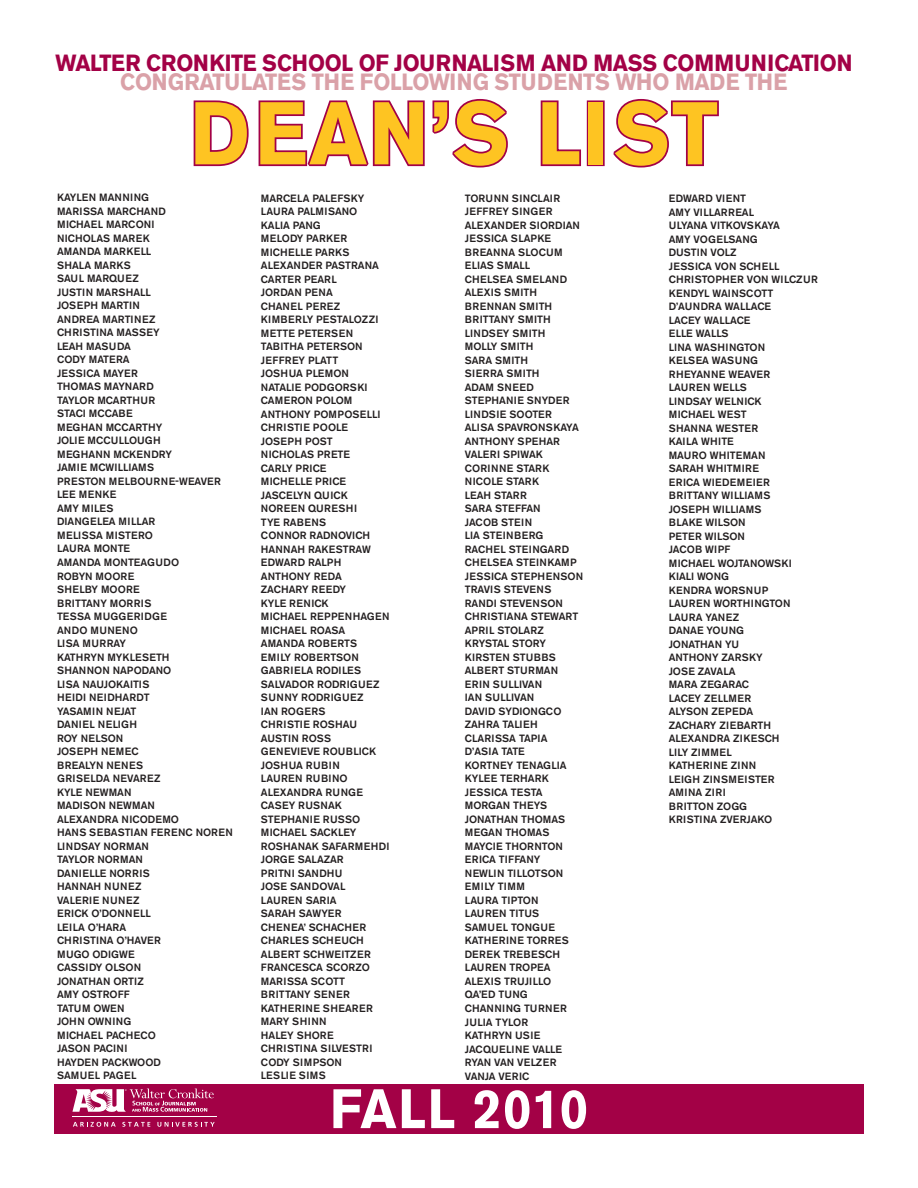
<style>
.page{position:relative;width:918px;height:1188px;background:#fff}
.page>*{position:absolute;margin:0;border:0;box-sizing:border-box;transform-origin:0 0}
.t1{font:700 88.05px "Akzidenz Grotesk Pro";letter-spacing:.025em;color:#fec422;scale:.93 1}
.t2{font:700 55.05px "Akzidenz Grotesk Pro";letter-spacing:-.005em;color:#fff;scale:.93 1}
.t3{font:700 23.25px "Akzidenz Grotesk Pro";letter-spacing:-.005em;color:#a30146;scale:.93 1}
.t4{font:700 23.25px "Akzidenz Grotesk Pro";letter-spacing:.005em;color:#daa1a8;scale:.93 1}
.t5{font:500 10.5px/13.5px "Akzidenz Grotesk Pro";color:#231f20}
.t6{font:500 10.5px/13.5px "Akzidenz Grotesk Pro";letter-spacing:.02em;color:#231f20}
.t7{font:500 10.5px "Akzidenz Grotesk Pro";letter-spacing:.04em;color:#231f20}
</style>
<div class="page">
<div style="left:54px;top:1084px;width:810px;height:50px;background:#a30146"></div>
<svg style="left:193px;top:100px;width:56px;height:67px"></svg>
<svg style="left:258px;top:99px;width:250px;height:69px"></svg>
<svg style="left:540px;top:100px;width:41px;height:67px"></svg>
<div style="left:587px;top:100px;width:18px;height:66px;border:4px solid #a30146"></div>
<svg style="left:613px;top:99px;width:106px;height:69px"></svg>
<hr style="left:72px;top:1117px;width:145px;height:1px;background:#fff">
<svg style="left:73px;top:1122px;width:43px;height:5px"></svg>
<svg style="left:122px;top:1122px;width:28px;height:5px"></svg>
<svg style="left:157px;top:1122px;width:58px;height:5px"></svg>
<svg style="left:72px;top:1089px;width:142px;height:23px"></svg>
<h3 class="t3" style="left:56px;top:48px;width:36px">WALTE</h3>
<h3 class="t3" style="left:126px;top:48px;width:365px">R CRON KITE SCHOOL OF JOURNALIS</h3>
<h3 class="t3" style="left:516px;top:48px;width:45px">M AND</h3>
<h3 class="t3" style="left:593px;top:48px;width:18px">MASS</h3>
<h3 class="t3" style="left:663px;top:48px;width:108px">COMMUNICATI</h3>
<h3 class="t3" style="left:820px;top:48px;width:33px">ON</h3>
<h3 class="t4" style="left:120px;top:67px;width:145px">CONGRATULATES</h3>
<h3 class="t4" style="left:312px;top:67px;width:142px">THE FOLLOWIN</h3>
<h3 class="t4" style="left:473px;top:67px;width:86px">G STUDENTS</h3>
<h3 class="t4" style="left:615px;top:67px;width:103px">WHO MADE</h3>
<h3 class="t4" style="left:745px;top:67px;width:45px">THE</h3>
<h1 class="t1" style="left:190px;top:76px;width:569px">DEAN’S LIST</h1>
<p class="t5" style="left:57px;top:191px;width:111px;text-indent:73px">ING<br>MARISSA MARCHAN D<br>M ICHAEL MARCON I<br>NICHOLAS MAREK<br>AMAN DA MARKELL<br>SHALA MARKS<br>SAUL MARQUEZ<br>JUSTIN MARSHALL<br>JOSEPH MARTIN<br>AN DREA MARTIN EZ<br>CHRISTINA MASSEY<br>LEAH MASUDA<br>CODY MATERA<br>JESSICA MAYER<br>THOMAS MAYNARD<br>TAYLOR MCARTHUR<br>STACI MCCABE<br>M EGHAN MCCARTHY<br>JOLIE MCCULLOUGH<br>M EGHANN</p>
<p class="t5" style="left:57px;top:191px;width:51px">KAYLEN MANN</p>
<p class="t5" style="left:57px;top:447px;width:166px;text-indent:57px">MCKEN DRY<br>JAMIE MCWILLIAMS<br>PRESTON M ELBOURN E-WEAVER<br>LEE MENKE<br>AMY M ILES<br>DIANGELEA M ILLAR<br>M ELISSA MISTERO<br>LAURA MONTE<br>AMAN DA MONTEAGUDO<br>ROBYN MOORE<br>SHELBY MOORE<br>BRITTANY MORRIS<br>TESSA M UGGERIDGE<br>ANDO MUNENO<br>LISA MURRAY<br>KATHRYN MYKLESETH<br>SHANN</p>
<p class="t5" style="left:57px;top:663px;width:116px;text-indent:37px">ON NAPODAN O<br>LISA NAUJOKAITIS<br>H EIDI NEIDHARDT<br>YASAMIN NEJAT<br>DAN</p>
<p class="t5" style="left:57px;top:717px;width:123px;text-indent:22px">IEL NELIGH<br>ROY NELSON<br>JOSEPH NEMEC<br>BREALYN NEN ES<br>GRISELDA NEVAREZ<br>KYLE NEWMAN<br>MADISON NEWMAN<br>ALEXAN DRA NICODEMO<br>HAN</p>
<p class="t5" style="left:57px;top:825px;width:176px;text-indent:22px">S SEBASTIAN FERENC NOREN<br>LIN DSAY NORMAN<br>TAYLOR NORMAN<br>DAN</p>
<p class="t7" style="left:79px;top:866px;width:73px">IELLE NORRIS</p>
<p class="t5" style="left:57px;top:879px;width:9px">HANNA</p>
<p class="t5" style="left:57px;top:879px;width:106px;text-indent:37px">H NUNEZ<br>VALERIE NUN EZ<br>ERICK O’DONN ELL<br>LEILA O’HARA<br>CHRISTINA O’HAVER<br>M UGO ODIGWE<br>CASSIDY OLSON<br>JONATHAN ORTIZ<br>AMY OSTROFF<br>TATUM OWEN<br>JOHN OWN ING<br>M ICHAEL PACHECO<br>JASON PACIN I<br>HAYDEN PACKWOOD<br>SAMUEL PAGEL</p>
<p class="t5" style="left:261px;top:191px;width:105px">MARCELA PALEFSKY<br>LAURA PALMISANO<br>KALIA PAN</p>
<p class="t5" style="left:261px;top:218px;width:121px;text-indent:52px">G<br>MELODY PARKER<br>M ICHELLE PARKS<br>ALEXAN DER PASTRANA<br>CARTER PEARL<br>JORDAN PENA<br>CHAN EL PEREZ<br>KIMBERLY PESTALOZZI<br>M ETTE PETERSEN<br>TABITHA PETERSON<br>JEFFREY PLATT<br>JOSHUA PLEMON<br>NATALIE PODGORSKI<br>CAMERON POLOM<br>ANTHONY POMPOSELLI<br>CHRISTIE POOLE<br>JOSEPH POST<br>NICHOLAS PRETE<br>CARLY PRICE<br>M ICHELLE PRICE<br>JASCELYN QUICK<br>NOREEN QURESHI<br>TYE RABENS<br>CONNOR RADNOVICH<br>HANNA</p>
<p class="t5" style="left:261px;top:542px;width:129px;text-indent:68px">ESTRAW<br>EDWARD RALPH<br>ANTHONY REDA<br>ZACHARY REEDY<br>KYLE REN ICK<br>M ICHAEL REPPEN HAGEN<br>M ICHAEL ROASA<br>AMAN DA ROBERTS<br>EMILY ROBERTSON<br>GABRIELA RODILES<br>SALVADOR RODRIGUEZ<br>SUNNY RODRIGUEZ<br>IAN</p>
<p class="t5" style="left:297px;top:542px;width:19px">H RAK</p>
<p class="t5" style="left:261px;top:704px;width:116px;text-indent:20px">ROGERS<br>CHRISTIE ROSHAU<br>AUSTIN ROSS<br>GEN EVIEVE ROUBLICK<br>JOSHUA RUBIN<br>LAUREN RUBINO<br>ALEXAN DRA RUNGE<br>CASEY RUSNAK<br>STEPHAN IE RUSSO<br>M ICHAEL SACKLEY<br>ROSHANAK</p>
<p class="t5" style="left:261px;top:839px;width:130px;text-indent:61px">SAFARMEHDI<br>JORGE SALAZAR<br>PRITN I SAN</p>
<p class="t5" style="left:319px;top:866px;width:25px">DHU</p>
<p class="t6" style="left:261px;top:880px;width:113px;text-indent:51px">DOVAL<br>LAUREN SARIA<br>SARAH SAWYER<br>CHEN EA’ SCHACHER<br>CHARLES SCHEUCH<br>ALBERT SCHWEITZER<br>FRAN CESCA SCORZO<br>MARISSA SCOTT<br>BRITTANY SEN ER<br>KATHERIN E SHEARER<br>MARY SHINN<br>HALEY SHORE<br>CHRISTINA SILVESTRI<br>CODY SIMPSON<br>LESLIE SIMS</p>
<p class="t5" style="left:261px;top:880px;width:37px">JOSE SAN</p>
<p class="t6" style="left:465px;top:191px;width:109px">TORUNN SINCLAIR<br>JEFFREY SINGER<br>ALEXAN DER SIORDIAN<br>JESSICA SLAPKE<br>BREANNA</p>
<p class="t5" style="left:465px;top:245px;width:104px;text-indent:53px">SLOCUM<br>ELIAS SMALL<br>CHELSEA SMELAN D<br>ALEXIS SMITH<br>BRENNAN</p>
<p class="t5" style="left:465px;top:299px;width:115px;text-indent:54px">SMITH<br>BRITTANY SMITH<br>LIN DSEY SMITH<br>MOLLY SMITH<br>SARA SMITH<br>SIERRA SMITH<br>ADAM SN EED<br>STEPHAN IE SNYDER<br>LIN DSIE SOOTER<br>ALISA SPAVRON SKAYA<br>ANTHONY SPEHAR<br>VALERI SPIWAK<br>CORINN E STARK<br>NICOLE STARK<br>LEAH STARR<br>SARA STEFFAN<br>JACOB STEIN<br>LIA STEIN BERG<br>RACHEL STEINGARD<br>CHELSEA STEINKA</p>
<p class="t6" style="left:465px;top:556px;width:118px;text-indent:96px">MP<br>JESSICA STEPHENSON<br>TRAVIS STEVEN S<br>RAN</p>
<p class="t5" style="left:465px;top:596px;width:98px;text-indent:21px">DI STEVEN SON<br>CHRISTIANA</p>
<p class="t5" style="left:465px;top:610px;width:115px;text-indent:66px">STEWART<br>APRIL STOLARZ<br>KRYSTAL STORY<br>KIRSTEN STUBBS<br>ALBERT STURMAN<br>ERIN SULLIVAN<br>IAN</p>
<p class="t5" style="left:465px;top:691px;width:106px;text-indent:20px">SULLIVAN<br>DAVID SYDIONGCO<br>ZAHRA TALIEH<br>CLARISSA TAPIA<br>D’ASIA TATE<br>KORTN EY TENAGLIA<br>KYLEE TERHARK<br>JESSICA TESTA<br>MORGAN THEYS<br>JONATHAN THOMAS<br>M EGAN THOMAS<br>MAYCIE THORNTON<br>ERICA TIFFANY<br>NEWLIN TILLOTSON<br>EMILY TIMM<br>LAURA TIPTON<br>LAUREN TITUS<br>SAMUEL TONGUE<br>KATHERIN E TORRES<br>DEREK TREBESCH<br>LAUREN TROPEA<br>ALEXIS TRUJILLO<br>QA’ED TUNG<br>CHANN</p>
<p class="t5" style="left:465px;top:1001px;width:104px;text-indent:37px">ING TURN ER<br>JULIA TYLOR<br>KATHRYN USIE<br>JACQUELIN E VALLE<br>RYAN VAN</p>
<p class="t5" style="left:517px;top:1055px;width:41px">VELZER</p>
<p class="t5" style="left:465px;top:1069px;width:8px">VANJA</p>
<p class="t5" style="left:499px;top:1069px;width:32px">VERIC</p>
<h2 class="t2" style="left:330px;top:1073px;width:68px">FALL</h2>
<h2 class="t2" style="left:473px;top:1073px;width:125px">2010</h2>
<p class="t5" style="left:669px;top:191px;width:87px">EDWARD VIENT<br>AMY VILLARREAL<br>U LYANA</p>
<p class="t5" style="left:669px;top:218px;width:151px;text-indent:42px">VITKOVSKAYA<br>AMY VOGELSAN G<br>DUSTIN VOLZ<br>JESSICA VON SCHELL<br>CHRISTOPHER VON WILCZUR<br>KEN DYL WAIN SCOTT<br>D’AUN DRA WALLACE<br>LACEY WA LLACE<br>E LLE WALLS<br>LINA WASHINGTON<br>KELSEA WASUNG<br>RHEYANN</p>
<p class="t5" style="left:669px;top:367px;width:103px;text-indent:50px">E WEAVER<br>LAUREN WELLS<br>LIN DSAY WELN ICK<br>M ICHAEL WEST<br>SHANNA</p>
<p class="t5" style="left:669px;top:421px;width:125px;text-indent:47px">WESTER<br>KAILA WHITE<br>MAURO WHITEMAN<br>SARAH WHITMIRE<br>ERICA WIEDEMEIER<br>BRITTANY WILLIAMS<br>JOSEPH WILLIAMS<br>BLAKE WILSON<br>PETER WILSON<br>JACOB WIPF<br>M ICHAEL WOJTAN OWSKI<br>KIALI WON G<br>KEN DRA WORSN UP<br>LAUREN WORTHINGTON<br>LAURA YAN</p>
<p class="t5" style="left:726px;top:610px;width:15px">EZ</p>
<p class="t5" style="left:669px;top:624px;width:112px;text-indent:28px">E YOUNG<br>JONATHAN YU<br>ANTHONY ZARSKY<br>JOSE ZAVALA<br>MARA ZEGARAC<br>LACEY ZELLMER<br>ALYSON ZEPEDA<br>ZACHARY ZIEBARTH<br>ALEXAN DRA ZIKESCH<br>LILY ZIMMEL<br>KATHERIN E ZINN<br>LEIGH ZINSMEISTER<br>AMINA ZIRI<br>BRITTON ZOGG<br>KRISTINA ZVERJAKO</p>
<p class="t5" style="left:669px;top:624px;width:8px">DANA</p>
</div>
